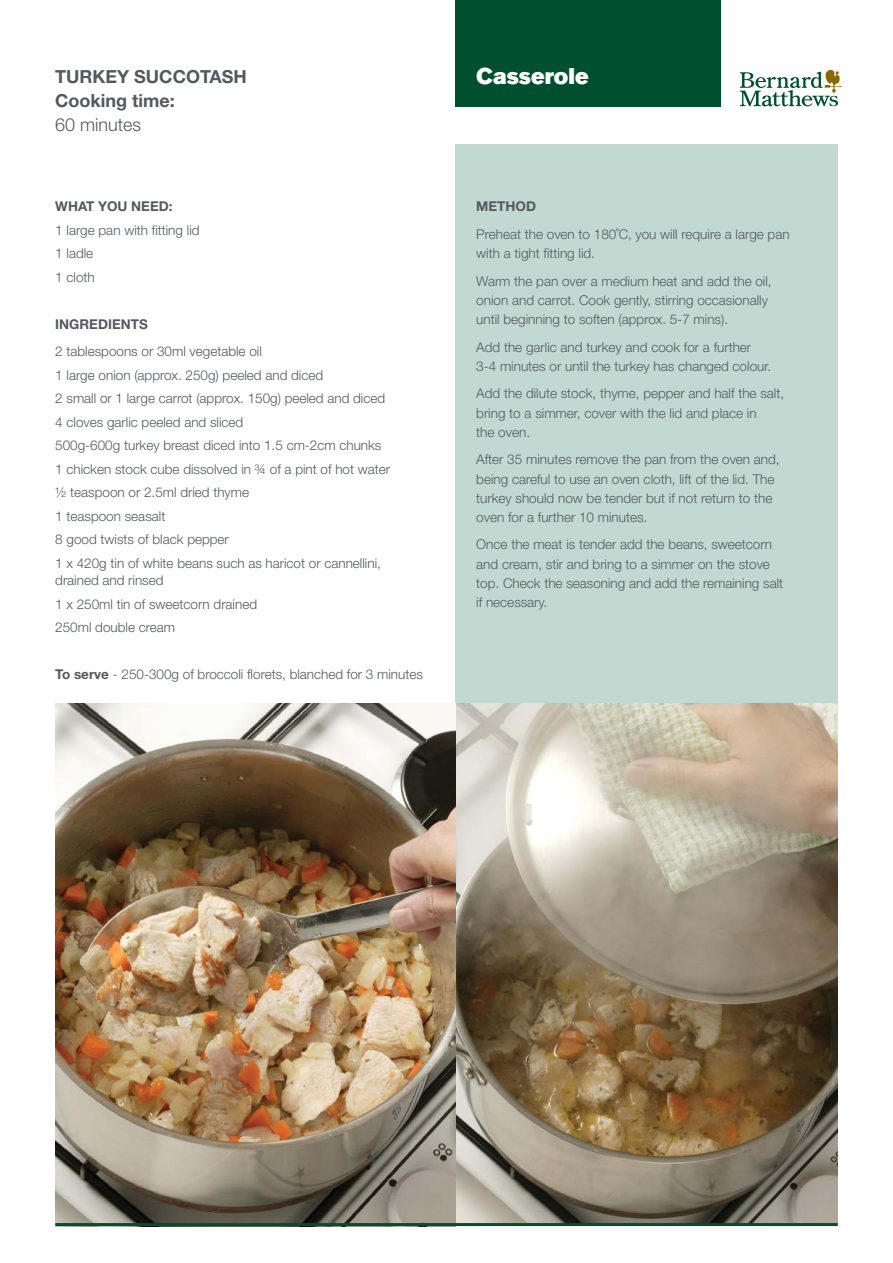
<style>
.page{position:relative;width:893px;height:1263px;background:#fff}
.page>*{position:absolute;margin:0;border:0;box-sizing:border-box;transform-origin:0 0}
.t1{font:22.5px "Akzidenz Grotesk BE Super";color:#fff}
.t2{font:700 18px/24px "Helvetica Neue";color:#545861}
.t3{font:300 18px "Helvetica Neue";color:#545861}
.t4{font:300 13.5px/23.5px "Helvetica Neue";color:#545861}
.t5{font:700 13.5px "Helvetica Neue";color:#545861}
.s1{font-weight:700}
</style>
<div class="page">
<div style="left:455px;top:144px;width:383px;height:612px;background:#c1d9d1"></div>
<div style="left:455px;top:0;width:265px;height:107px;background:#004f2f"></div>
<img style="left:455px;top:703px;width:383px;height:520px">
<img style="left:55px;top:703px;width:400px;height:520px">
<hr style="left:55px;top:1223px;width:783px;height:3px;background:#004f2f">
<svg style="left:740px;top:70px;width:102px;height:36px"></svg>
<h2 class="t2" style="left:55px;top:67px;width:193px">TURKEY SUCCOTASH<br>Cooking time:</h2>
<h2 class="t3" style="left:55px;top:118px;width:88px">60 minutes</h2>
<p class="t5" style="left:55px;top:202px;width:119px">WHAT YOU NEED:</p>
<p class="t4" style="left:55px;top:219px;width:146px">1 large pan with fitting lid<br>1 ladle<br>1 cloth</p>
<p class="t5" style="left:55px;top:319px;width:94px">INGREDIENTS</p>
<p class="t4" style="left:55px;top:341px;width:336px">2 tablespoons or 30ml vegetable oil<br>1 large onion (approx. 250g) peeled and diced<br>2 small or 1 large carrot (approx. 150g) peeled and diced 4 cloves garlic peeled and sliced<br>500g-600g turkey breast diced into 1.5 cm-2cm chunks 1 chicken stock cube dissolved in ¾ of a pint of hot water ½ teaspoon or 2.5ml dried thyme<br>1 teaspoon seasalt<br>8 good twists of black pepper<br>1 x 420g tin of white beans such as haricot or cannellini,</p>
<p class="t4" style="left:55px;top:570px;width:203px">drained and rinsed<br>1 x 250ml tin of sweetcorn drained<br>250ml double cream</p>
<p class="t4" style="left:55px;top:664px;width:369px"><span class="s1">To serve</span> - 250-300g of broccoli florets, blanched for 3 minutes</p>
<h1 class="t1" style="left:476px;top:68px;width:114px">Casserole</h1>
<p class="t5" style="left:476px;top:202px;width:61px">METHOD</p>
<p class="t4" style="left:476px;top:226px;width:315px;line-height:19.2px">Preheat the oven to 180˚C, you will require a large pan with a tight fitting lid.</p>
<p class="t4" style="left:476px;top:273px;width:297px;line-height:19.2px">Warm the pan over a medium heat and add the oil, onion and carrot. Cook gently, stirring occasionally until beginning to soften (approx. 5-7 mins).</p>
<p class="t4" style="left:476px;top:338px;width:296px;line-height:19.2px">Add the garlic and turkey and cook for a further<br>3-4 minutes or until the turkey has changed colour.</p>
<p class="t4" style="left:476px;top:385px;width:309px;line-height:19.2px">Add the dilute stock, thyme, pepper and half the salt, bring to a simmer, cover with the lid and place in<br>the oven.</p>
<p class="t4" style="left:476px;top:451px;width:305px;line-height:19.2px">After 35 minutes remove the pan from the oven and, being careful to use an oven cloth, lift of the lid. The turkey should now be tender but if not return to the oven for a further 10 minutes.</p>
<p class="t4" style="left:476px;top:536px;width:308px;line-height:19.2px">Once the meat is tender add the beans, sweetcorn and cream, stir and bring to a simmer on the stove top. Check the seasoning and add the remaining salt if necessary.</p>
</div>
